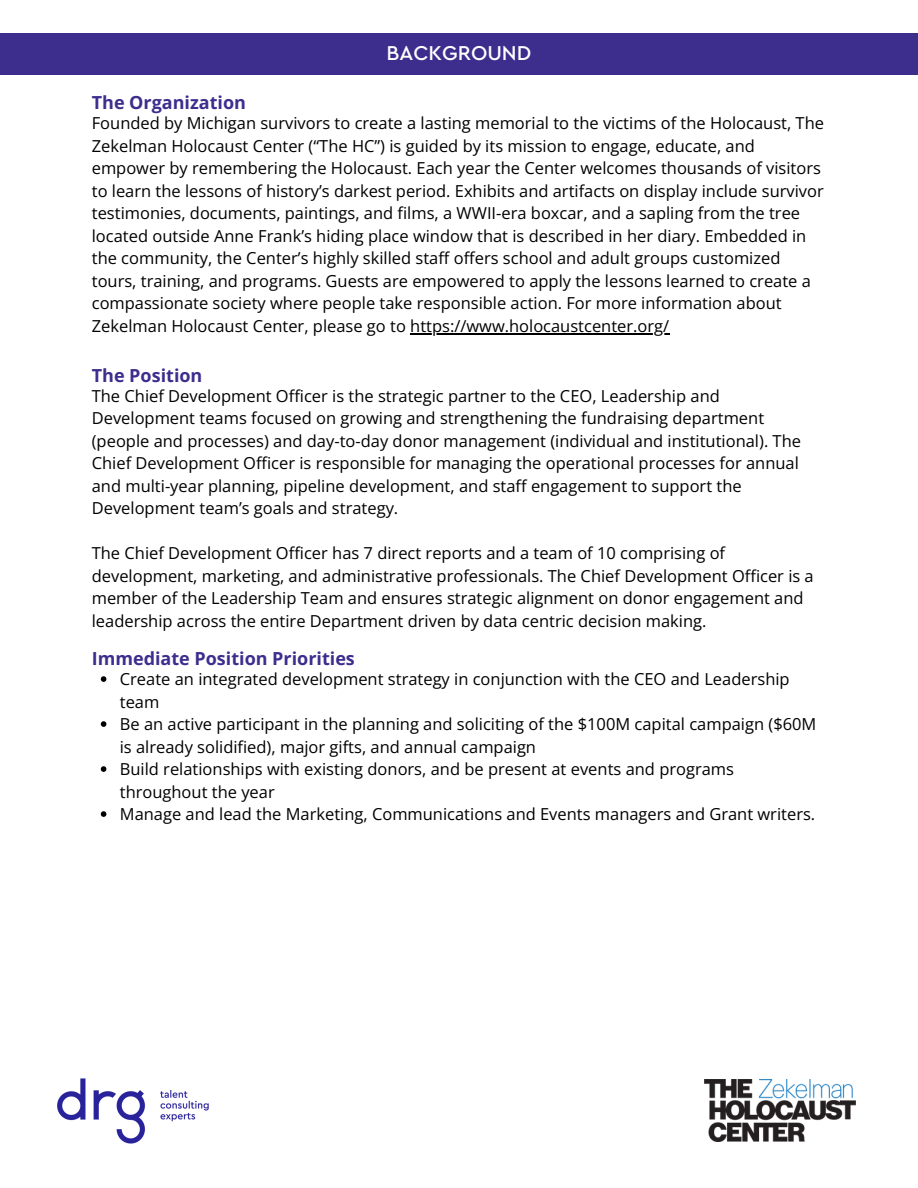
<style>
.page{position:relative;width:918px;height:1188px;background:#fff}
.page>*{position:absolute;margin:0;border:0;box-sizing:border-box;transform-origin:0 0}
.t1{font:500 21px "Cera Pro";color:#fff}
.t2{font:700 18px "Open Sans";color:#3d2e8e}
.t3{font:16.5px/22.5px "Open Sans";color:#000}
</style>
<div class="page">
<div style="left:0;top:33px;width:918px;height:42px;background:#3d2e8e"></div>
<img style="left:57px;top:1078px;width:152px;height:66px">
<hr style="left:410px;top:333px;width:259px;height:1px;background:#000">
<img style="left:705px;top:1079px;width:150px;height:62px">
<svg style="left:101px;top:676px;width:5px;height:6px"></svg>
<svg style="left:101px;top:721px;width:5px;height:6px"></svg>
<svg style="left:101px;top:766px;width:5px;height:6px"></svg>
<svg style="left:101px;top:811px;width:5px;height:6px"></svg>
<h1 class="t1" style="left:387px;top:43px;width:146px">BACKGROUND</h1>
<p class="t2" style="left:92px;top:90px;width:156px">The Organization</p>
<h2 class="t3" style="left:92px;top:112px;width:734px">Founded by Michigan survivors to create a lasting memorial to the victims of the Holocaust, The Zekelman Holocaust Center (“The HC”) is guided by its mission to engage, educate, and empower by remembering the Holocaust. Each year the Center welcomes thousands of visitors to learn the lessons of history’s darkest period. Exhibits and artifacts on display include survivor testimonies, documents, paintings, and films, a WWII-era boxcar, and a sapling from the tree located outside Anne Frank’s hiding place window that is described in her diary. Embedded in the community, the Center’s highly skilled staff offers school and adult groups customized tours, training, and programs. Guests are empowered to apply the lessons learned to create a compassionate society where people take responsible action. For more information about Zekelman Holocaust Center, please go to https://www.holocaustcenter.org/</h2>
<p class="t2" style="left:92px;top:362px;width:112px">The Position</p>
<h2 class="t3" style="left:92px;top:384px;width:711px">The Chief Development Officer is the strategic partner to the CEO, Leadership and Development teams focused on growing and strengthening the fundraising department (people and processes) and day-to-day donor management (individual and institutional). The Chief Development Officer is responsible for managing the operational processes for annual and multi-year planning, pipeline development, and staff engagement to support the Development team’s goals and strategy.</h2>
<p class="t3" style="left:92px;top:542px;width:723px">The Chief Development Officer has 7 direct reports and a team of 10 comprising of development, marketing, and administrative professionals. The Chief Development Officer is a member of the Leadership Team and ensures strategic alignment on donor engagement and leadership across the entire Department driven by data centric decision making.</p>
<p class="t2" style="left:92px;top:646px;width:265px">Immediate Position Priorities</p>
<p class="t3" style="left:120px;top:668px;width:671px">Create an integrated development strategy in conjunction with the CEO and Leadership team</p>
<p class="t3" style="left:120px;top:713px;width:698px">Be an active participant in the planning and soliciting of the $100M capital campaign ($60M is already solidified), major gifts, and annual campaign</p>
<p class="t3" style="left:120px;top:758px;width:697px">Build relationships with existing donors, and be present at events and programs throughout the year<br>Manage and lead the Marketing, Communications and Events managers and Grant writers.</p>
</div>
